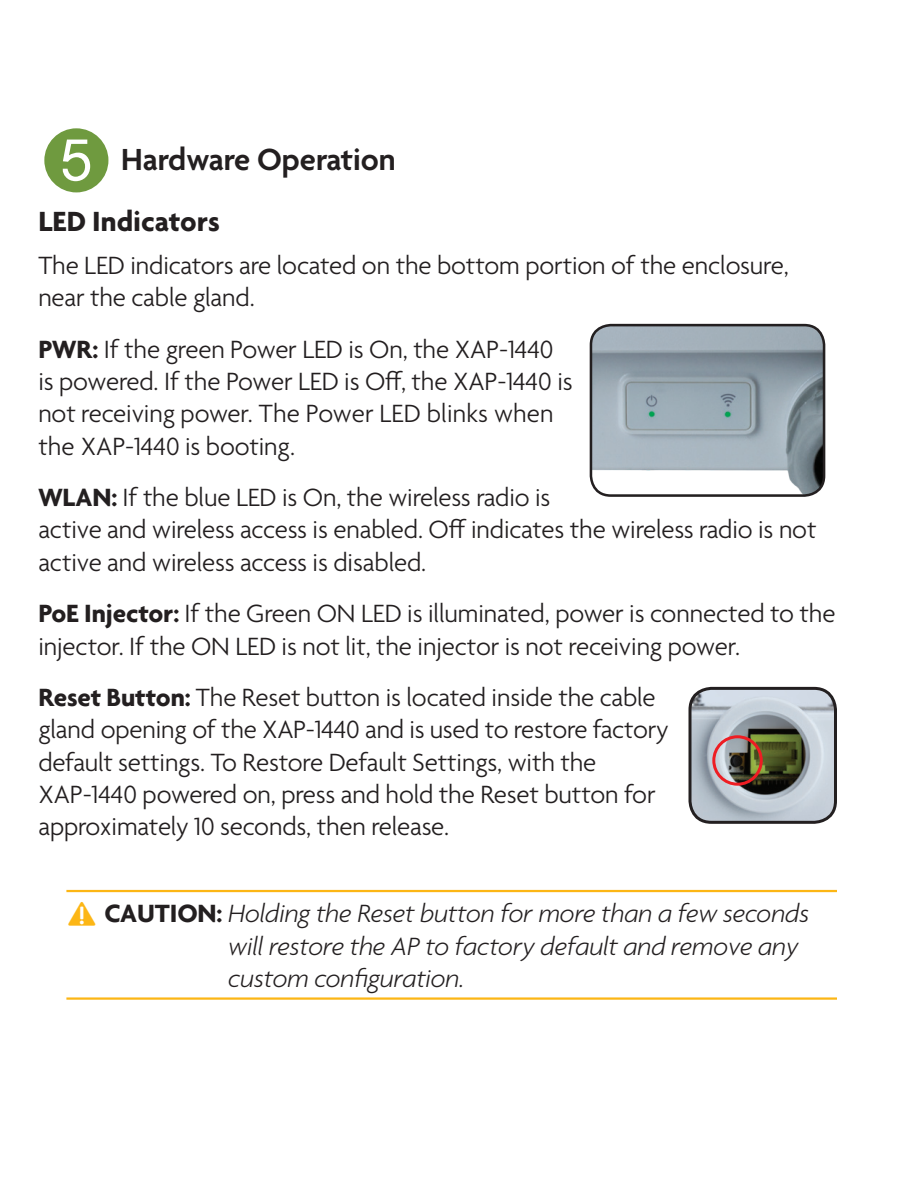
<style>
.page{position:relative;width:918px;height:1188px;background:#fff}
.page>*{position:absolute;margin:0;border:0;box-sizing:border-box;transform-origin:0 0}
.Chapter_Sub_Number{font:87px "Circle Frame Neg";color:#6f9a3f}
.Chapter_Sub_Number-2{font:600 33px "Agenda";color:#231f20}
.Chapter_Sub_Sub{font:700 30px "Agenda";color:#231f20}
.Main-Body{font:300 27px/32.4px "Agenda";letter-spacing:-.005em;color:#231f20}
.t1{font:italic 300 27px/32.4px "Agenda";letter-spacing:-.005em;color:#231f20}
.s1{font-weight:700}
.s2{font-weight:700;font-style:normal}
</style>
<div class="page">
<hr style="left:66px;top:890px;width:771px;height:2px;background:#fcb615">
<hr style="left:66px;top:997px;width:771px;height:3px;background:#fcb615">
<img style="left:690px;top:688px;width:144px;height:134px">
<div style="left:689px;top:687px;width:148px;height:137px;border:3px solid #231f20;border-radius:21px"></div>
<img style="left:591px;top:325px;width:233px;height:171px">
<div style="left:590px;top:324px;width:235px;height:173px;border:3px solid #231f20;border-radius:20px"></div>
<div style="left:712px;top:735px;width:51px;height:51px;border:3px solid #ee1d23;border-radius:50%"></div>
<p class="Chapter_Sub_Number" style="left:38px;top:111px;width:78px">5</p>
<p class="Chapter_Sub_Number-2" style="left:121px;top:141px;width:276px">Hardware Operation</p>
<p class="Chapter_Sub_Sub" style="left:38px;top:203px;width:183px">LED Indicators</p>
<p class="Main-Body" style="left:38px;top:251px;width:752px">The LED indicators are located on the bottom portion of the enclosure, near the cable gland.</p>
<p class="Main-Body" style="left:38px;top:334px;width:536px"><span class="s1">PWR:</span> If the green Power LED is On, the XAP-1440 is powered. If the Power LED is Off, the XAP-1440 is not receiving power. The Power LED blinks when the XAP-1440 is booting.</p>
<p class="Main-Body" style="left:38px;top:483px;width:780px"><span class="s1">WLAN:</span> If the blue LED is On, the wireless radio is<br>active and wireless access is enabled. Off indicates the wireless radio is not active and wireless access is disabled.</p>
<p class="Main-Body" style="left:38px;top:599px;width:799px"><span class="s1">PoE Injector:</span> If the Green ON LED is illuminated, power is connected to the injector. If the ON LED is not lit, the injector is not receiving power.</p>
<p class="Main-Body" style="left:38px;top:683px;width:632px"><span class="s1">Reset Button:</span> The Reset button is located inside the cable gland opening of the XAP-1440 and is used to restore factory default settings. To Restore Default Settings, with the XAP-1440 powered on, press and hold the Reset button for approximately 10 seconds, then release.</p>
<p class="t1" style="left:228px;top:897px;width:583px;text-indent:-124px"><span class="s2">CAUTION:</span> Holding the Reset button for more than a few seconds will restore the AP to factory default and remove any custom configuration.</p>
</div>
